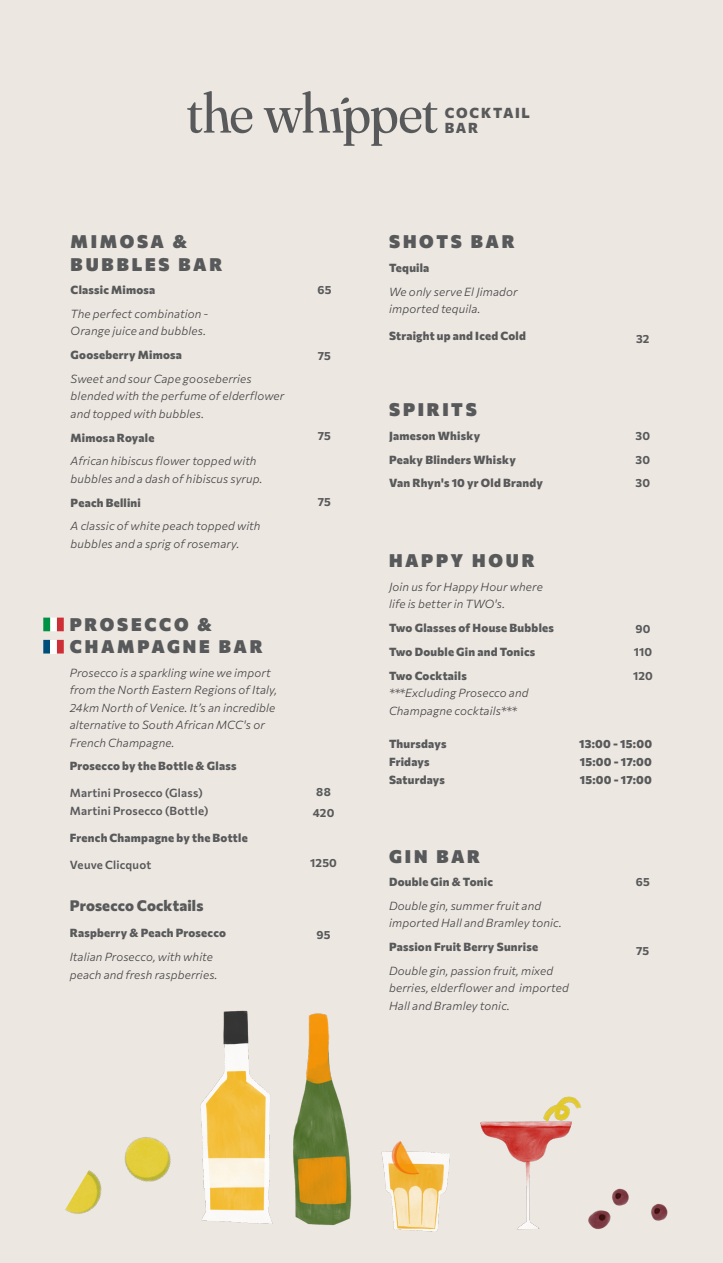
<style>
.page{position:relative;width:723px;height:1263px;background:#ede7e1}
.page>*{position:absolute;margin:0;border:0;box-sizing:border-box;transform-origin:0 0}
.Body_copy{font:900 18px/22.5px "Commissioner";letter-spacing:.145em;color:#58595b}
.Body_copy-2{font:800 15px "Commissioner";letter-spacing:.01em;color:#58595b}
.Body_copy-3{font:800 14.25px/15.1px "Commissioner";letter-spacing:.115em;color:#58595b}
.Body_copy-4{font:italic 300 11.55px/17.4px "Commissioner";letter-spacing:.015em;color:#414042}
.Body_copy-5{font:800 11.55px "Commissioner";letter-spacing:.02em;color:#58595b}
.Body_copy-6{font:600 11.55px/18px "Commissioner";letter-spacing:.015em;color:#58595b}
.Drink_prices{font:700 11.55px "Commissioner";letter-spacing:.01em;color:#58595b}
.s1{font-weight:800;font-style:normal;color:#58595b}
</style>
<div class="page">
<svg style="left:187px;top:91px;width:65px;height:42px"></svg>
<svg style="left:264px;top:91px;width:173px;height:55px"></svg>
<img style="left:200px;top:1010px;width:468px;height:222px">
<img style="left:600px;top:1163px;width:39px;height:69px">
<svg style="left:43px;top:640px;width:7px;height:13px"></svg>
<div style="left:50px;top:640px;width:7px;height:13px;background:#fff"></div>
<svg style="left:57px;top:640px;width:7px;height:13px"></svg>
<svg style="left:43px;top:618px;width:21px;height:13px"></svg>
<img style="left:65px;top:1170px;width:32px;height:44px">
<img style="left:97px;top:1137px;width:74px;height:66px">
<p class="Body_copy" style="left:71px;top:228px;width:153px">MIMOSA &amp;<br>BUBBLES BAR</p>
<p class="Body_copy-5" style="left:71px;top:280px;width:86px">Classic Mimosa</p>
<p class="Body_copy-4" style="left:71px;top:304px;width:139px">The perfect combination -<br>Orange juice and bubbles.</p>
<p class="Body_copy-5" style="left:71px;top:345px;width:113px">Gooseberry Mimosa</p>
<p class="Body_copy-4" style="left:71px;top:369px;width:215px">Sweet and sour Cape gooseberries blended with the perfume of elderflower and topped with bubbles.</p>
<p class="Body_copy-5" style="left:71px;top:428px;width:85px">Mimosa Royale</p>
<p class="Body_copy-4" style="left:71px;top:452px;width:193px">African hibiscus flower topped with bubbles and a dash of hibiscus syrup.</p>
<p class="Body_copy-5" style="left:71px;top:493px;width:72px">Peach Bellini</p>
<p class="Body_copy-4" style="left:71px;top:517px;width:191px">A classic of white peach topped with bubbles and a sprig of rosemary.</p>
<p class="Drink_prices" style="left:317px;top:281px;width:16px">65</p>
<p class="Drink_prices" style="left:318px;top:346px;width:15px">75</p>
<p class="Drink_prices" style="left:318px;top:426px;width:15px">75</p>
<p class="Drink_prices" style="left:318px;top:492px;width:15px">75</p>
<p class="Body_copy" style="left:70px;top:611px;width:194px">PROSECCO &amp;<br>CHAMPAGNE BAR</p>
<p class="Body_copy-4" style="left:70px;top:663px;width:209px">Prosecco is a sparkling wine we import from the North Eastern Regions of Italy, 24km North of Venice. It’s an incredible alternative to South African MCC's or French Champagne.</p>
<p class="Body_copy-5" style="left:70px;top:757px;width:168px">Prosecco by the Bottle &amp; Glass</p>
<p class="Body_copy-6" style="left:70px;top:783px;width:140px">Martini Prosecco (Glass)<br>Martini Prosecco (Bottle)</p>
<p class="Body_copy-5" style="left:70px;top:828px;width:179px">French Champagne by the Bottle</p>
<p class="Body_copy-6" style="left:70px;top:855px;width:83px">Veuve Clicquot</p>
<p class="Body_copy-2" style="left:70px;top:892px;width:135px">Prosecco Cocktails</p>
<p class="Body_copy-5" style="left:70px;top:923px;width:158px">Raspberry &amp; Peach Prosecco</p>
<p class="Body_copy-4" style="left:70px;top:947px;width:149px">Italian Prosecco, with white peach and fresh raspberries.</p>
<p class="Drink_prices" style="left:316px;top:782px;width:16px">88</p>
<p class="Drink_prices" style="left:313px;top:803px;width:23px">420</p>
<p class="Drink_prices" style="left:310px;top:854px;width:28px">1250</p>
<p class="Drink_prices" style="left:316px;top:925px;width:16px">95</p>
<p class="Body_copy-3" style="left:445px;top:104px;width:87px">COCKTAIL<br>BAR</p>
<p class="Body_copy" style="left:389px;top:228px;width:127px">SHOTS BAR</p>
<p class="Body_copy-5" style="left:389px;top:258px;width:42px">Tequila</p>
<p class="Body_copy-4" style="left:389px;top:282px;width:130px">We only serve El Jimador imported tequila.</p>
<p class="Body_copy-5" style="left:389px;top:326px;width:138px">Straight up and Iced Cold</p>
<p class="Drink_prices" style="left:636px;top:329px;width:15px">32</p>
<p class="Body_copy" style="left:389px;top:396px;width:89px">SPIRITS</p>
<p class="Body_copy-5" style="left:389px;top:426px;width:93px">Jameson Whisky</p>
<p class="Body_copy-5" style="left:389px;top:450px;width:128px">Peaky Blinders Whisky</p>
<p class="Body_copy-5" style="left:389px;top:473px;width:155px">Van Rhyn's 10 yr Old Brandy</p>
<p class="Drink_prices" style="left:635px;top:426px;width:16px">30</p>
<p class="Drink_prices" style="left:635px;top:450px;width:16px">30</p>
<p class="Drink_prices" style="left:635px;top:474px;width:16px">30</p>
<p class="Body_copy" style="left:389px;top:548px;width:147px">HAPPY HOUR</p>
<p class="Body_copy-4" style="left:389px;top:577px;width:155px">Join us for Happy Hour where life is better in TWO's.</p>
<p class="Body_copy-5" style="left:389px;top:618px;width:166px">Two Glasses of House Bubbles</p>
<p class="Body_copy-5" style="left:389px;top:642px;width:148px">Two Double Gin and Tonics</p>
<p class="Body_copy-4" style="left:389px;top:666px;width:141px"><span class="s1">Two Cocktails </span>***Excluding Prosecco and<br>Champagne cocktails***</p>
<p class="Body_copy-5" style="left:389px;top:734px;width:59px">Thursdays</p>
<p class="Body_copy-5" style="left:389px;top:752px;width:42px">Fridays</p>
<p class="Body_copy-5" style="left:389px;top:770px;width:57px">Saturdays</p>
<p class="Drink_prices" style="left:635px;top:619px;width:17px">90</p>
<p class="Drink_prices" style="left:634px;top:643px;width:20px">110</p>
<p class="Drink_prices" style="left:633px;top:666px;width:21px">120</p>
<p class="Body_copy-5" style="left:579px;top:734px;width:74px">13:00 - 15:00</p>
<p class="Body_copy-5" style="left:580px;top:752px;width:74px">15:00 - 17:00</p>
<p class="Body_copy-5" style="left:580px;top:770px;width:74px">15:00 - 17:00</p>
<p class="Body_copy" style="left:389px;top:843px;width:93px">GIN BAR</p>
<p class="Body_copy-5" style="left:389px;top:872px;width:105px">Double Gin &amp; Tonic</p>
<p class="Body_copy-4" style="left:389px;top:896px;width:174px">Double gin, summer fruit and imported Hall and Bramley tonic.</p>
<p class="Body_copy-5" style="left:389px;top:937px;width:151px">Passion Fruit Berry Sunrise</p>
<p class="Body_copy-4" style="left:389px;top:961px;width:181px">Double gin, passion fruit, mixed berries, elderflower and imported<br>Hall and Bramley tonic.</p>
<p class="Drink_prices" style="left:636px;top:872px;width:16px">65</p>
<p class="Drink_prices" style="left:636px;top:941px;width:15px">75</p>
</div>
